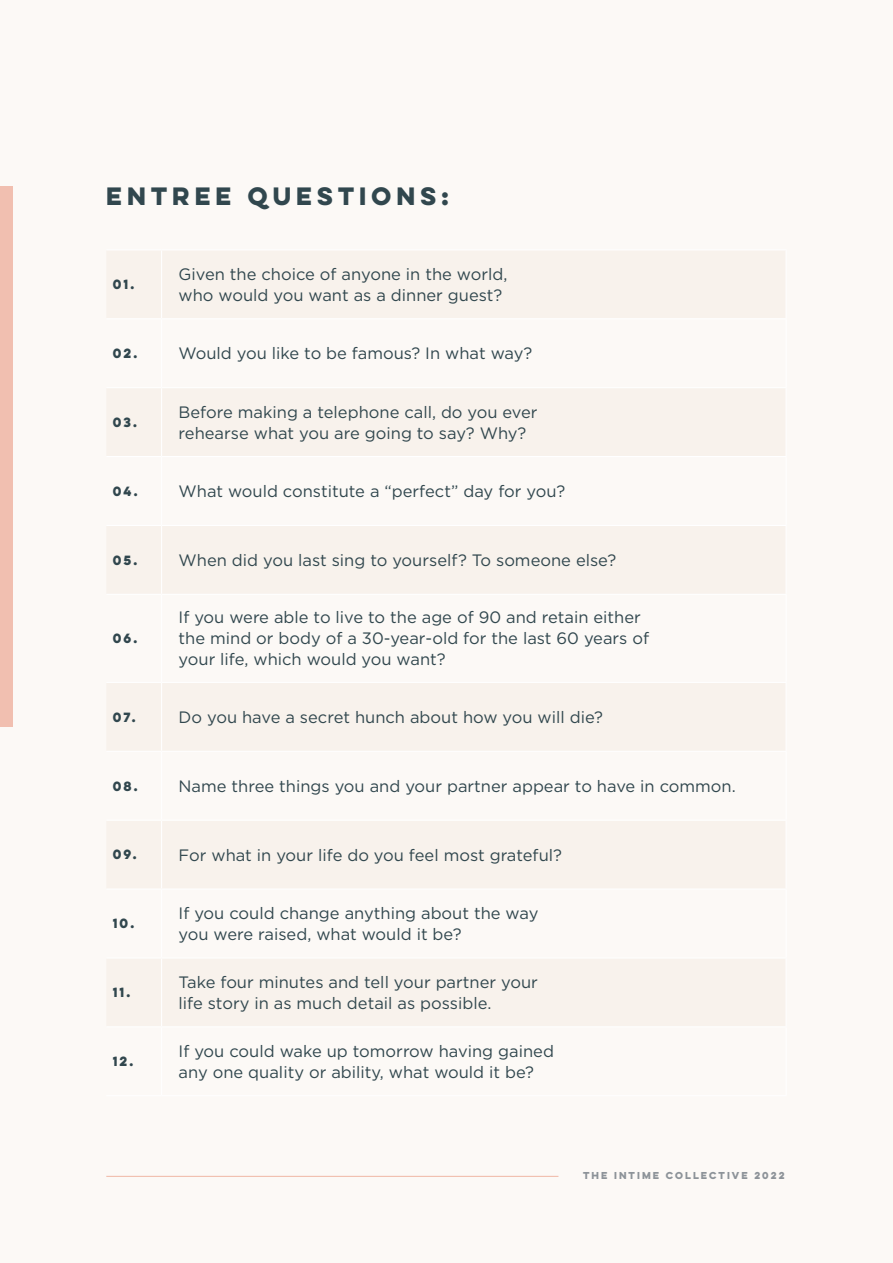
<style>
.page{position:relative;width:893px;height:1263px;background:#fcf9f6}
.page>*{position:absolute;margin:0;border:0;box-sizing:border-box;transform-origin:0 0}
.t1{font:700 22.5px "Lulo Clean One";color:#31474e}
.t2{font:16.5px/21px "Gotham";color:#31474e}
.t3{font:700 12px "Lulo Clean One";letter-spacing:-.05em;color:#31474e}
.t4{font:700 9px "Lulo Clean One";color:#8d9399}
.s1{font-family:"Lulo Clean One";font-weight:700;font-size:12px}
</style>
<div class="page">
<div style="left:0;top:186px;width:13px;height:540px;background:#f1bfb0"></div>
<hr style="left:106px;top:1176px;width:452px;height:1px;background:#f1beae">
<hr style="left:106px;top:249px;width:56px;height:1px;background:#fff">
<hr style="left:162px;top:249px;width:625px;height:1px;background:#fff">
<hr style="left:161px;top:250px;width:1px;height:68px;background:#fff">
<hr style="left:785px;top:250px;width:2px;height:68px;background:#fff">
<hr style="left:106px;top:318px;width:56px;height:1px;background:#fff">
<hr style="left:162px;top:318px;width:625px;height:1px;background:#fff">
<hr style="left:161px;top:319px;width:1px;height:68px;background:#fff">
<hr style="left:785px;top:319px;width:2px;height:68px;background:#fff">
<hr style="left:106px;top:387px;width:56px;height:1px;background:#fff">
<hr style="left:162px;top:387px;width:625px;height:1px;background:#fff">
<hr style="left:161px;top:388px;width:1px;height:68px;background:#fff">
<hr style="left:785px;top:388px;width:2px;height:68px;background:#fff">
<hr style="left:106px;top:456px;width:56px;height:1px;background:#fff">
<hr style="left:162px;top:456px;width:625px;height:1px;background:#fff">
<hr style="left:161px;top:457px;width:1px;height:68px;background:#fff">
<hr style="left:785px;top:457px;width:2px;height:68px;background:#fff">
<hr style="left:106px;top:525px;width:56px;height:1px;background:#fff">
<hr style="left:162px;top:525px;width:625px;height:1px;background:#fff">
<hr style="left:161px;top:526px;width:1px;height:68px;background:#fff">
<hr style="left:785px;top:526px;width:2px;height:68px;background:#fff">
<hr style="left:106px;top:594px;width:56px;height:1px;background:#fff">
<hr style="left:162px;top:594px;width:625px;height:1px;background:#fff">
<hr style="left:161px;top:595px;width:1px;height:87px;background:#fff">
<hr style="left:785px;top:595px;width:2px;height:87px;background:#fff">
<hr style="left:106px;top:682px;width:56px;height:1px;background:#fff">
<hr style="left:162px;top:682px;width:625px;height:1px;background:#fff">
<hr style="left:161px;top:683px;width:1px;height:68px;background:#fff">
<hr style="left:785px;top:683px;width:2px;height:68px;background:#fff">
<hr style="left:106px;top:751px;width:56px;height:1px;background:#fff">
<hr style="left:162px;top:751px;width:625px;height:1px;background:#fff">
<hr style="left:161px;top:752px;width:1px;height:68px;background:#fff">
<hr style="left:785px;top:752px;width:2px;height:68px;background:#fff">
<hr style="left:106px;top:820px;width:56px;height:1px;background:#fff">
<hr style="left:162px;top:820px;width:625px;height:1px;background:#fff">
<hr style="left:161px;top:821px;width:1px;height:67px;background:#fff">
<hr style="left:785px;top:821px;width:2px;height:67px;background:#fff">
<hr style="left:106px;top:888px;width:56px;height:2px;background:#fff">
<hr style="left:162px;top:888px;width:625px;height:2px;background:#fff">
<hr style="left:161px;top:890px;width:1px;height:67px;background:#fff">
<hr style="left:785px;top:890px;width:2px;height:67px;background:#fff">
<hr style="left:106px;top:957px;width:56px;height:1px;background:#fff">
<hr style="left:162px;top:957px;width:625px;height:1px;background:#fff">
<hr style="left:161px;top:958px;width:1px;height:68px;background:#fff">
<hr style="left:785px;top:958px;width:2px;height:68px;background:#fff">
<hr style="left:106px;top:1026px;width:56px;height:1px;background:#fff">
<hr style="left:162px;top:1026px;width:625px;height:1px;background:#fff">
<hr style="left:161px;top:1027px;width:1px;height:68px;background:#fff">
<hr style="left:785px;top:1027px;width:2px;height:68px;background:#fff">
<hr style="left:106px;top:1095px;width:56px;height:1px;background:#fff">
<hr style="left:162px;top:1095px;width:625px;height:1px;background:#fff">
<h1 class="t1" style="left:106px;top:178px;width:350px">ENTREE QUESTIONS:</h1>
<p class="t3" style="left:113px;top:275px;width:26px">01.</p>
<p class="t2" style="left:179px;top:263px;width:330px">Given the choice of anyone in the world, who would you want as a dinner guest?</p>
<p class="t2" style="left:113px;top:343px;width:421px"><span class="s1">02.</span> Would you like to be famous? In what way?</p>
<p class="t3" style="left:113px;top:413px;width:29px">03.</p>
<p class="t2" style="left:179px;top:401px;width:361px">Before making a telephone call, do you ever rehearse what you are going to say? Why?</p>
<p class="t2" style="left:113px;top:480px;width:454px"><span class="s1">04.</span> What would constitute a “perfect” day for you?</p>
<p class="t2" style="left:113px;top:549px;width:505px"><span class="s1">05.</span> When did you last sing to yourself? To someone else?</p>
<p class="t3" style="left:113px;top:629px;width:29px">06.</p>
<p class="t2" style="left:179px;top:607px;width:472px">If you were able to live to the age of 90 and retain either the mind or body of a 30-year-old for the last 60 years of your life, which would you want?</p>
<p class="t3" style="left:113px;top:708px;width:27px">07.</p>
<p class="t2" style="left:179px;top:706px;width:426px">Do you have a secret hunch about how you will die?</p>
<p class="t2" style="left:113px;top:775px;width:625px"><span class="s1">08.</span> Name three things you and your partner appear to have in common.</p>
<p class="t2" style="left:113px;top:844px;width:451px"><span class="s1">09.</span> For what in your life do you feel most grateful?</p>
<p class="t3" style="left:113px;top:914px;width:26px">10.</p>
<p class="t2" style="left:179px;top:902px;width:361px">If you could change anything about the way you were raised, what would it be?</p>
<p class="t3" style="left:113px;top:983px;width:22px">11.</p>
<p class="t2" style="left:179px;top:971px;width:361px">Take four minutes and tell your partner your life story in as much detail as possible.</p>
<p class="t3" style="left:113px;top:1052px;width:25px">12.</p>
<p class="t2" style="left:179px;top:1040px;width:377px">If you could wake up tomorrow having gained any one quality or ability, what would it be?</p>
<p class="t4" style="left:583px;top:1169px;width:205px">THE INTIME COLLECTIVE 2022</p>
</div>
